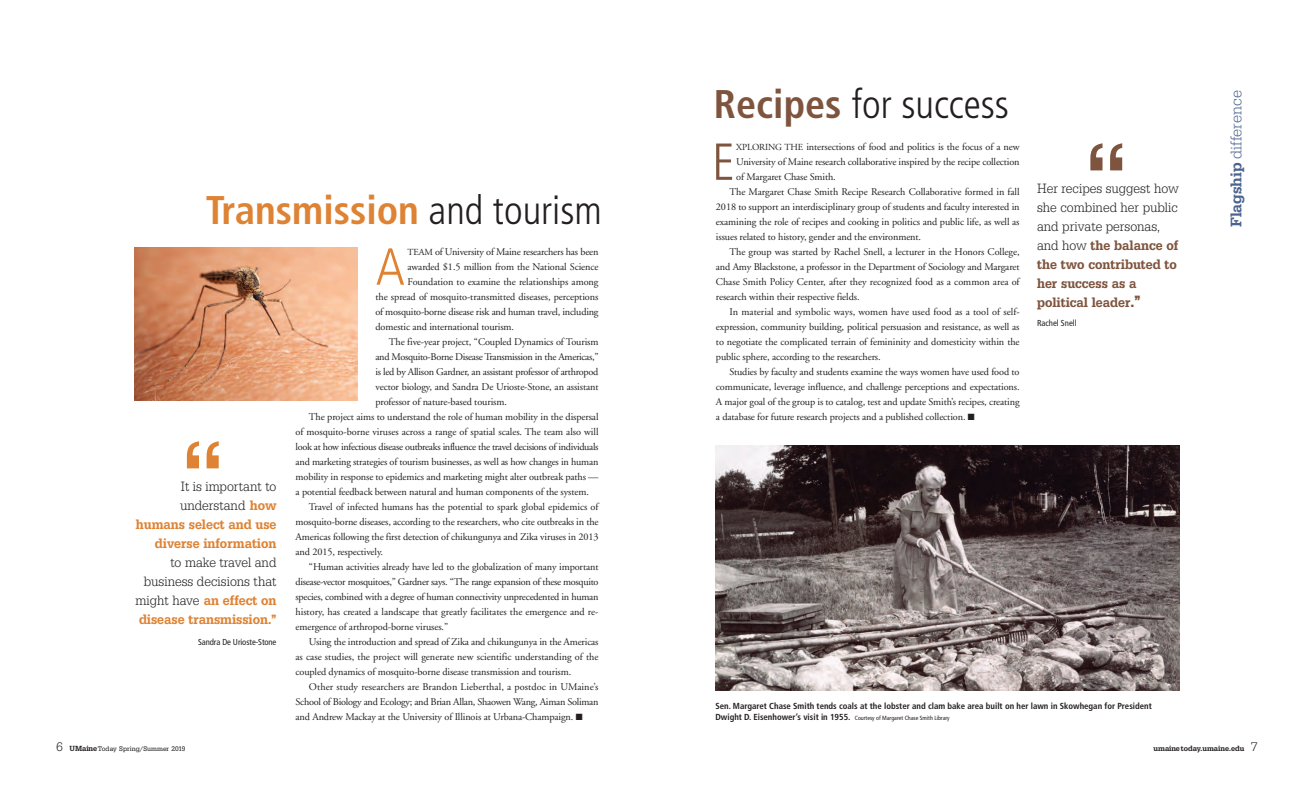
<style>
.page{position:relative;width:1314px;height:801px;background:#fff}
.page>*{position:absolute;margin:0;border:0;box-sizing:border-box;transform-origin:0 0}
.t1{font:700 condensed 100px "Helvetica";color:#7e543e}
.t2{font:700 condensed 100px "Helvetica";color:#de8334}
.t3{font:300 condensed 52.1px "Frutiger";color:#de8334}
.t4{font:300 condensed 52px "Frutiger";color:#7e543e}
.t5{font:700 condensed 40px "Frutiger";color:#de8334}
.t6{font:300 condensed 40px "Frutiger";color:#231f20}
.t7{font:16px "URW Egyptienne T Ligh Narr";color:#4b648f}
.t8{font:14px/19px "URW Egyptienne T Ligh Extr Narr";color:#231f20;text-align:justify}
.t9{font:14px/19px "URW Egyptienne T Medi Extr Narr";color:#de8334;text-align:right}
.t10{font:14px/19px "URW Egyptienne T Medi Extr Narr";color:#7e543e}
.t11{font:10.2px "Adobe Garamond";letter-spacing:-.01em;color:#231f20}
.t12{font:10.2px "Adobe Garamond";letter-spacing:-.03em;color:#231f20}
.t13{font:10.2px "Adobe Garamond";letter-spacing:-.035em;color:#231f20}
.t14{font:700 condensed 8.8px "Frutiger";color:#231f20}
.t15{font:condensed 8.7px "Frutiger";letter-spacing:-.01em;color:#231f20}
.t16{font:7.8px "URW Egyptienne T Medi Narr";color:#231f20}
.t17{font:7px "URW Egyptienne T Regu Narr";color:#231f20}
.t18{font:condensed 6px "Frutiger";color:#231f20}
.s1{font-weight:300;color:#231f20}
.s2{font-size:9.2px}
.s3{font-family:"URW Egyptienne T Medi Extr Narr";color:#de8334}
.s4{font-family:"URW Egyptienne T Ligh Extr Narr";color:#231f20}
.s5{font-weight:700;color:#7e543e}
.s6{font-size:17px}
.s7{font-family:"URW Egyptienne T Medi Narr"}
.s8{font-weight:700;font-size:8.8px}
.s9{font-family:"URW Egyptienne T Ligh";font-size:13px}
.s10{font-family:"URW Egyptienne T Medi Narr";font-size:7.8px}
</style>
<div class="page">
<img style="left:716px;top:446px;width:463px;height:245px">
<img style="left:135px;top:247px;width:222px;height:153px">
<h3 class="t5" style="left:206px;top:194px;width:398px">Transmission <span class="s1">and tourism</span></h3>
<h2 class="t3" style="left:376px;top:246px;width:30px">A</h2>
<p class="t11" style="left:408px;top:248px;width:192px"><span class="s2">TEAM</span> of University of Maine researchers has been</p>
<p class="t11" style="left:408px;top:263px;width:192px">awarded $1.5 million from the National Science</p>
<p class="t11" style="left:408px;top:278px;width:192px">Foundation to examine the relationships among</p>
<p class="t11" style="left:375px;top:293px;width:225px">the spread of mosquito-transmitted diseases, perceptions</p>
<p class="t11" style="left:375px;top:308px;width:225px">of mosquito-borne disease risk and human travel, including</p>
<p class="t11" style="left:375px;top:323px;width:140px">domestic and international tourism.</p>
<p class="t11" style="left:389px;top:338px;width:211px">The five-year project, “Coupled Dynamics of Tourism</p>
<p class="t12" style="left:375px;top:353px;width:225px">and Mosquito-Borne Disease Transmission in the Americas,”</p>
<p class="t11" style="left:375px;top:368px;width:225px">is led by Allison Gardner, an assistant professor of arthropod</p>
<p class="t11" style="left:375px;top:383px;width:225px">vector biology, and Sandra De Urioste-Stone, an assistant</p>
<p class="t11" style="left:375px;top:398px;width:133px">professor of nature-based tourism.</p>
<p class="t11" style="left:309px;top:413px;width:291px">The project aims to understand the role of human mobility in the dispersal</p>
<p class="t11" style="left:296px;top:428px;width:305px">of mosquito-borne viruses across a range of spatial scales. The team also will</p>
<p class="t13" style="left:296px;top:443px;width:305px">look at how infectious disease outbreaks influence the travel decisions of individuals</p>
<p class="t11" style="left:296px;top:458px;width:305px">and marketing strategies of tourism businesses, as well as how changes in human</p>
<p class="t11" style="left:296px;top:473px;width:305px">mobility in response to epidemics and marketing might alter outbreak paths —</p>
<p class="t11" style="left:296px;top:488px;width:295px">a potential feedback between natural and human components of the system.</p>
<p class="t11" style="left:309px;top:503px;width:291px">Travel of infected humans has the potential to spark global epidemics of</p>
<p class="t11" style="left:296px;top:518px;width:305px">mosquito-borne diseases, according to the researchers, who cite outbreaks in the</p>
<p class="t11" style="left:296px;top:533px;width:305px">Americas following the first detection of chikungunya and Zika viruses in 2013</p>
<p class="t11" style="left:296px;top:548px;width:89px">and 2015, respectively.</p>
<p class="t11" style="left:309px;top:563px;width:291px">“Human activities already have led to the globalization of many important</p>
<p class="t12" style="left:296px;top:578px;width:305px">disease-vector mosquitoes,” Gardner says. “The range expansion of these mosquito</p>
<p class="t11" style="left:296px;top:593px;width:305px">species, combined with a degree of human connectivity unprecedented in human</p>
<p class="t11" style="left:296px;top:608px;width:305px">history, has created a landscape that greatly facilitates the emergence and re-</p>
<p class="t11" style="left:296px;top:623px;width:154px">emergence of arthropod-borne viruses.”</p>
<p class="t11" style="left:309px;top:638px;width:291px">Using the introduction and spread of Zika and chikungunya in the Americas</p>
<p class="t11" style="left:296px;top:653px;width:305px">as case studies, the project will generate new scientific understanding of the</p>
<p class="t11" style="left:296px;top:668px;width:277px">coupled dynamics of mosquito-borne disease transmission and tourism.</p>
<p class="t11" style="left:309px;top:683px;width:291px">Other study researchers are Brandon Lieberthal, a postdoc in UMaine’s</p>
<p class="t11" style="left:296px;top:698px;width:305px">School of Biology and Ecology; and Brian Allan, Shaowen Wang, Aiman Soliman</p>
<p class="t11" style="left:296px;top:713px;width:289px">and Andrew Mackay at the University of Illinois at Urbana-Champaign. ■</p>
<h1 class="t2" style="left:178px;top:425px;width:51px">“</h1>
<h3 class="t8" style="left:180px;top:476px;width:98px">It is important to understand <span class="s3">how</span></h3>
<h3 class="t9" style="left:136px;top:514px;width:142px">humans select and use diverse information</h3>
<h3 class="t8" style="left:144px;top:552px;width:134px;text-align:right">to make travel and business decisions that</h3>
<h3 class="t9" style="left:136px;top:590px;width:142px;text-align:left"><span class="s4">might have</span> an effect on disease transmission.”</h3>
<p class="t15" style="left:198px;top:638px;width:80px">Sandra De Urioste-Stone</p>
<h3 class="t6" style="left:714px;top:88px;width:296px"><span class="s5">Recipes</span> for success</h3>
<h3 class="t4" style="left:712px;top:141px;width:25px">E</h3>
<p class="t11" style="left:736px;top:143px;width:285px"><span class="s2">XPLORING THE</span> intersections of food and politics is the focus of a new</p>
<p class="t11" style="left:736px;top:158px;width:285px">University of Maine research collaborative inspired by the recipe collection</p>
<p class="t11" style="left:736px;top:173px;width:101px">of Margaret Chase Smith.</p>
<p class="t11" style="left:729px;top:188px;width:292px">The Margaret Chase Smith Recipe Research Collaborative formed in fall</p>
<p class="t11" style="left:716px;top:203px;width:305px">2018 to support an interdisciplinary group of students and faculty interested in</p>
<p class="t11" style="left:716px;top:218px;width:305px">examining the role of recipes and cooking in politics and public life, as well as</p>
<p class="t11" style="left:716px;top:233px;width:207px">issues related to history, gender and the environment.</p>
<p class="t11" style="left:729px;top:248px;width:292px">The group was started by Rachel Snell, a lecturer in the Honors College,</p>
<p class="t11" style="left:716px;top:263px;width:305px">and Amy Blackstone, a professor in the Department of Sociology and Margaret</p>
<p class="t11" style="left:716px;top:278px;width:305px">Chase Smith Policy Center, after they recognized food as a common area of</p>
<p class="t11" style="left:716px;top:293px;width:145px">research within their respective fields.</p>
<p class="t11" style="left:729px;top:308px;width:292px">In material and symbolic ways, women have used food as a tool of self-</p>
<p class="t11" style="left:716px;top:323px;width:305px">expression, community building, political persuasion and resistance, as well as</p>
<p class="t11" style="left:716px;top:338px;width:305px">to negotiate the complicated terrain of femininity and domesticity within the</p>
<p class="t11" style="left:716px;top:353px;width:166px">public sphere, according to the researchers.</p>
<p class="t11" style="left:729px;top:368px;width:292px">Studies by faculty and students examine the ways women have used food to</p>
<p class="t11" style="left:716px;top:383px;width:305px">communicate, leverage influence, and challenge perceptions and expectations.</p>
<p class="t11" style="left:716px;top:398px;width:305px">A major goal of the group is to catalog, test and update Smith’s recipes, creating</p>
<p class="t11" style="left:716px;top:413px;width:260px">a database for future research projects and a published collection. ■</p>
<h1 class="t1" style="left:1082px;top:127px;width:51px">“</h1>
<h3 class="t8" style="left:1037px;top:179px;width:143px">Her recipes suggest how she combined her public and private personas,</h3>
<h3 class="t10" style="left:1037px;top:236px;width:143px"><span class="s4">and how</span> the balance of the two contributed to her success as a political leader<span class="s6">.”</span></h3>
<p class="t15" style="left:1037px;top:320px;width:41px">Rachel Snell</p>
<h3 class="t7" style="left:1227px;top:227px;width:138px;rotate:-90deg"><span class="s7">Flagship</span> difference</h3>
<p class="t14" style="left:715px;top:702px;width:438px">Sen. Margaret Chase Smith tends coals at the lobster and clam bake area built on her lawn in Skowhegan for President</p>
<p class="t18" style="left:715px;top:715px;width:236px"><span class="s8">Dwight D. Eisenhower’s visit in 1955.</span> Courtesy of Margaret Chase Smith Library</p>
<p class="t17" style="left:56px;top:745px;width:131px"><span class="s9">6</span> <span class="s10">UMaine</span>Today Spring/Summer 2019</p>
<p class="t16" style="left:1154px;top:744px;width:106px">umainetoday.umaine.edu <span class="s9">7</span></p>
</div>
